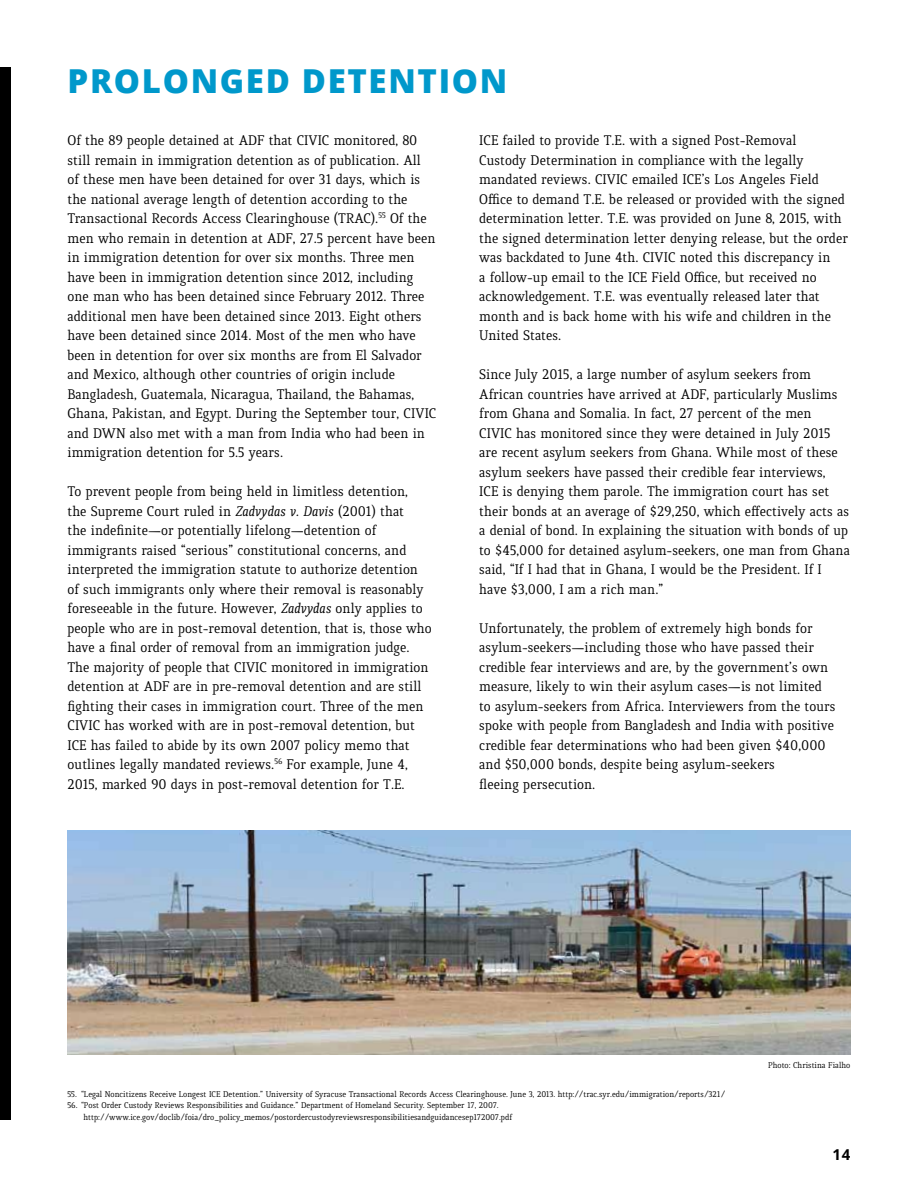
<style>
.page{position:relative;width:918px;height:1188px;background:#fff}
.page>*{position:absolute;margin:0;border:0;box-sizing:border-box;transform-origin:0 0}
.t1{font:800 33px "Open Sans";letter-spacing:.05em;color:#0098cb}
.t2{font:15px/19.5px "Quiroga Serif Std";color:#000}
.t3{font:700 15px "Open Sans";color:#000}
.t4{font:9px/12px "Quiroga Serif Std";color:#000}
.s1{font-style:italic}
</style>
<div class="page">
<div style="left:0;top:68px;width:11px;height:1052px;background:#000"></div>
<img style="left:68px;top:831px;width:782px;height:223px">
<h1 class="t1" style="left:68px;top:56px;width:441px">PROLONGED DETENTION</h1>
<p class="t2" style="left:68px;top:131px;width:370px">Of the 89 people detained at ADF that CIVIC monitored, 80 still remain in immigration detention as of publication. All<br>of these men have been detained for over 31 days, which is the national average length of detention according to the Transactional Records Access Clearinghouse (TRAC).<sup>55</sup> Of the men who remain in detention at ADF, 27.5 percent have been in immigration detention for over six months. Three men have been in immigration detention since 2012, including one man who has been detained since February 2012. Three additional men have been detained since 2013. Eight others have been detained since 2014. Most of the men who have been in detention for over six months are from El Salvador and Mexico, although other countries of origin include Bangladesh, Guatemala, Nicaragua, Thailand, the Bahamas, Ghana, Pakistan, and Egypt. During the September tour, CIVIC and DWN also met with a man from India who had been in immigration detention for 5.5 years.</p>
<p class="t2" style="left:68px;top:482px;width:366px">To prevent people from being held in limitless detention,<br>the Supreme Court ruled in <span class="s1">Zadvydas v. Davis</span> (2001) that<br>the indefinite—or potentially lifelong—detention of immigrants raised “serious” constitutional concerns, and interpreted the immigration statute to authorize detention of such immigrants only where their removal is reasonably foreseeable in the future. However, <span class="s1">Zadvydas</span> only applies to people who are in post-removal detention, that is, those who have a final order of removal from an immigration judge.<br>The majority of people that CIVIC monitored in immigration detention at ADF are in pre-removal detention and are still fighting their cases in immigration court. Three of the men CIVIC has worked with are in post-removal detention, but ICE has failed to abide by its own 2007 policy memo that outlines legally mandated reviews.<sup>56</sup> For example, June 4, 2015, marked 90 days in post-removal detention for T.E.</p>
<p class="t2" style="left:479px;top:131px;width:370px">ICE failed to provide T.E. with a signed Post-Removal<br>Custody Determination in compliance with the legally mandated reviews. CIVIC emailed ICE’s Los Angeles Field Office to demand T.E. be released or provided with the signed determination letter. T.E. was provided on June 8, 2015, with the signed determination letter denying release, but the order was backdated to June 4th. CIVIC noted this discrepancy in<br>a follow-up email to the ICE Field Office, but received no acknowledgement. T.E. was eventually released later that month and is back home with his wife and children in the United States.</p>
<p class="t2" style="left:479px;top:365px;width:372px">Since July 2015, a large number of asylum seekers from African countries have arrived at ADF, particularly Muslims from Ghana and Somalia. In fact, 27 percent of the men<br>CIVIC has monitored since they were detained in July 2015 are recent asylum seekers from Ghana. While most of these asylum seekers have passed their credible fear interviews,<br>ICE is denying them parole. The immigration court has set their bonds at an average of $29,250, which effectively acts as a denial of bond. In explaining the situation with bonds of up to $45,000 for detained asylum-seekers, one man from Ghana said, “If I had that in Ghana, I would be the President. If I have $3,000, I am a rich man.”</p>
<p class="t2" style="left:479px;top:619px;width:358px">Unfortunately, the problem of extremely high bonds for asylum-seekers—including those who have passed their credible fear interviews and are, by the government’s own measure, likely to win their asylum cases—is not limited to asylum-seekers from Africa. Interviewers from the tours spoke with people from Bangladesh and India with positive credible fear determinations who had been given $40,000 and $50,000 bonds, despite being asylum-seekers<br>fleeing persecution.</p>
<p class="t4" style="left:768px;top:1059px;width:84px">Photo: Christina Fialho</p>
<p class="t4" style="left:68px;top:1088px;width:659px">55. “Legal Noncitizens Receive Longest ICE Detention.” University of Syracuse Transactional Records Access Clearinghouse. June 3, 2013. http://trac.syr.edu/immigration/reports/321/</p>
<p class="t4" style="left:84px;top:1100px;width:430px;text-indent:-16px">56. “Post Order Custody Reviews Responsibilities and Guidance.” Department of Homeland Security. September 17, 2007. http://www.ice.gov/doclib/foia/dro_policy_memos/postordercustodyreviewsresponsibilitiesandguidancesep172007.pdf</p>
<p class="t3" style="left:833px;top:1144px;width:19px">14</p>
</div>
